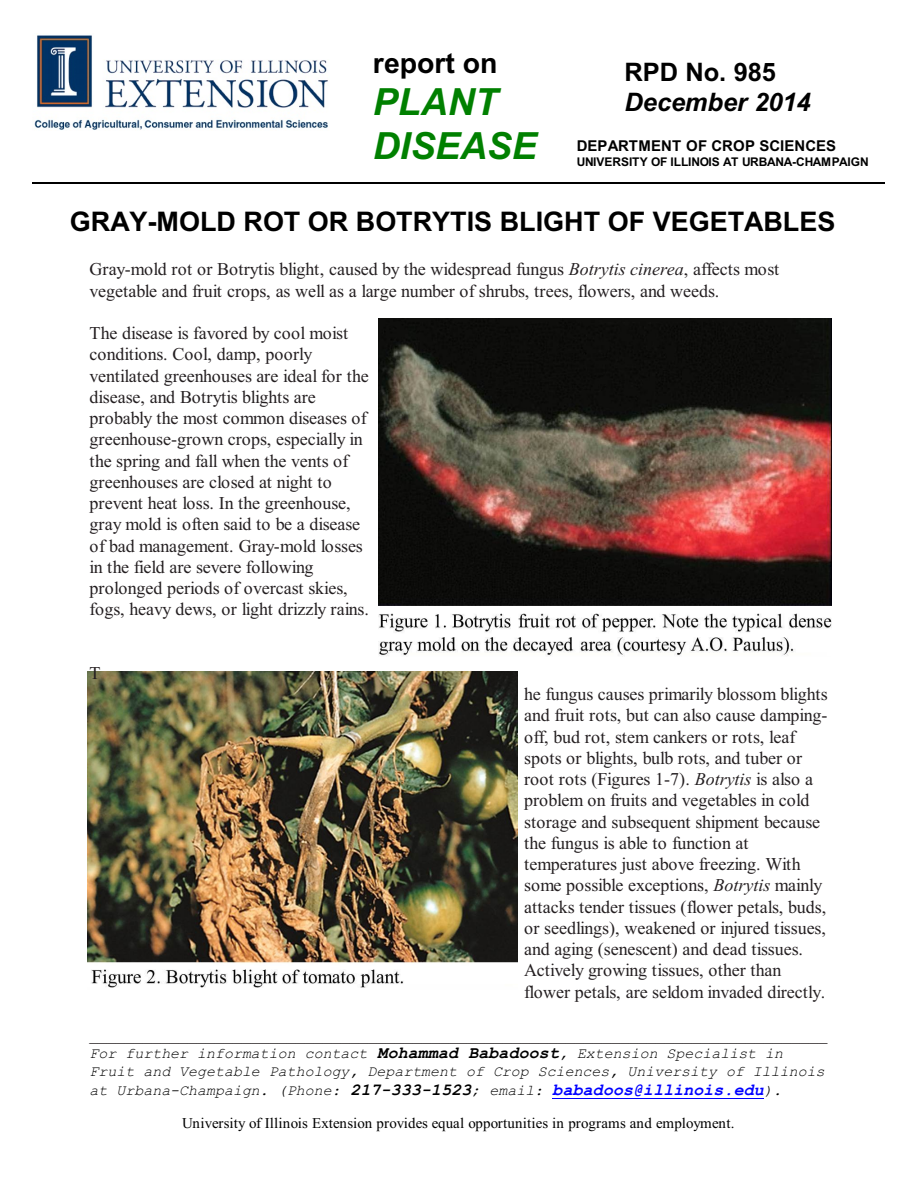
<style>
.page{position:relative;width:918px;height:1188px;background:#fff}
.page>*{position:absolute;margin:0;border:0;box-sizing:border-box;transform-origin:0 0}
.t1{font:italic 700 37.5px/43.5px "Arial";color:#008000}
.t2{font:700 28.5px "Arial";color:#000}
.t3{font:700 27px "Arial";color:#000}
.t4{font:italic 700 25.5px "Arial";letter-spacing:-.005em;color:#000}
.t5{font:700 25.5px "Arial";color:#000}
.t6{font:18px/21.3px "Times New Roman";color:#241f21}
.t7{font:italic 15px/18.1px "Courier New";color:#000}
.t8{font:15px "Times New Roman";letter-spacing:.01em;color:#000}
.t9{font:700 15px "Arial";letter-spacing:.005em;color:#000}
.t10{font:700 12px "Arial";letter-spacing:-.01em;color:#000}
.s1{font-style:italic}
.s2{font-weight:700;font-size:16.5px}
.s3{font-weight:700}
.s4{font-weight:700;font-size:16.5px;color:#00f}
</style>
<div class="page">
<img style="left:379px;top:319px;width:452px;height:337px">
<img style="left:87px;top:672px;width:431px;height:316px">
<img style="left:34px;top:35px;width:294px;height:95px">
<hr style="left:553px;top:1098px;width:211px;height:1px;background:#00f">
<hr style="left:32px;top:182px;width:853px;height:1px;background:#000">
<h2 class="t2" style="left:373px;top:53px;width:126px">report on</h2>
<h1 class="t1" style="left:373px;top:84px;width:165px">PLANT<br>DISEASE</h1>
<h3 class="t5" style="left:625px;top:63px;width:153px">RPD No. 985</h3>
<h3 class="t4" style="left:625px;top:93px;width:188px">December 2014</h3>
<p class="t9" style="left:577px;top:140px;width:261px">DEPARTMENT OF CROP SCIENCES</p>
<p class="t10" style="left:577px;top:158px;width:294px">UNIVERSITY OF ILLINOIS AT URBANA-CHAMPAIGN</p>
<h3 class="t3" style="left:70px;top:211px;width:767px">GRAY-MOLD ROT OR BOTRYTIS BLIGHT OF VEGETABLES</h3>
<p class="t6" style="left:90px;top:260px;width:691px">Gray-mold rot or Botrytis blight, caused by the widespread fungus <span class="s1">Botrytis cinerea</span>, affects most vegetable and fruit crops, as well as a large number of shrubs, trees, flowers, and weeds.</p>
<p class="t6" style="left:90px;top:324px;width:281px">The disease is favored by cool moist conditions. Cool, damp, poorly ventilated greenhouses are ideal for the disease, and Botrytis blights are probably the most common diseases of greenhouse-grown crops, especially in the spring and fall when the vents of greenhouses are closed at night to prevent heat loss. In the greenhouse, gray mold is often said to be a disease of bad management. Gray-mold losses in the field are severe following prolonged periods of overcast skies, fogs, heavy dews, or light drizzly rains.</p>
<p class="t6" style="left:90px;top:664px;width:12px">T</p>
<p class="t6" style="left:524px;top:685px;width:305px">he fungus causes primarily blossom blights and fruit rots, but can also cause damping&shy;off, bud rot, stem cankers or rots, leaf spots or blights, bulb rots, and tuber or root rots (Figures 1-7). <span class="s1">Botrytis</span> is also a problem on fruits and vegetables in cold storage and subsequent shipment because the fungus is able to function at temperatures just above freezing. With some possible exceptions, <span class="s1">Botrytis</span> mainly attacks tender tissues (flower petals, buds, or seedlings), weakened or injured tissues, and aging (senescent) and dead tissues.<br>Actively growing tissues, other than flower petals, are seldom invaded directly.</p>
<p class="t6" style="left:90px;top:1025px;width:740px">__________________________________________________________________________________</p>
<p class="t7" style="left:90px;top:1046px;width:737px">For further information contact <span class="s2">Mohammad Babadoost</span>, Extension Specialist in<br>Fruit and Vegetable Pathology, Department of Crop Sciences, University of Illinois at Urbana-Champaign. (Phone: <span class="s2">217-333-1523</span><span class="s3">;</span> email: <span class="s4">babadoos@illinois.edu</span>).</p>
<p class="t8" style="left:182px;top:1117px;width:554px">University of Illinois Extension provides equal opportunities in programs and employment.</p>
</div>
